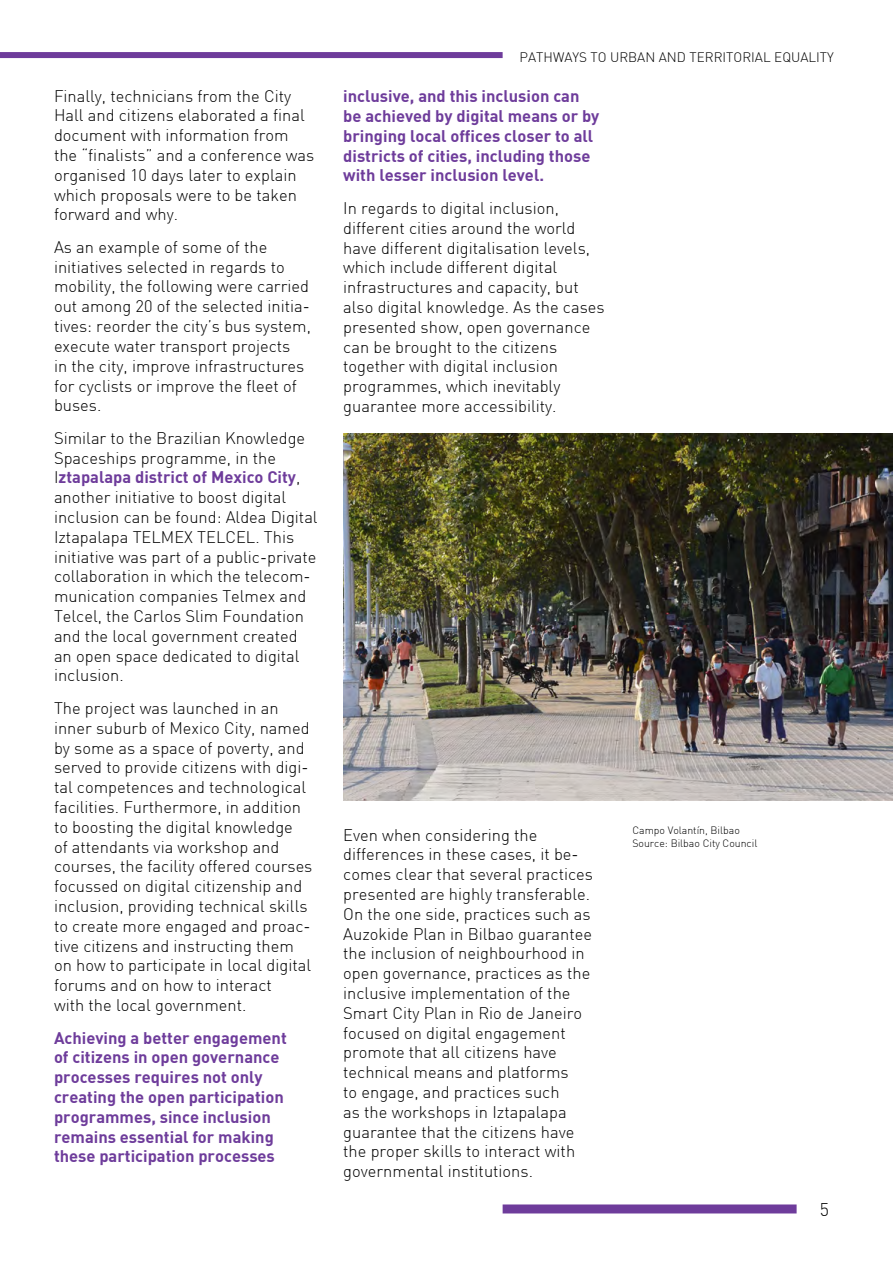
<style>
.page{position:relative;width:893px;height:1263px;background:#fff}
.page>*{position:absolute;margin:0;border:0;box-sizing:border-box;transform-origin:0 0}
.t1{font:300 18px "DIN";color:#000}
.t2{font:300 16.5px/19.8px "DIN";color:#000}
.t3{font:700 16.5px/19.8px "DIN";color:#6e3c9b}
.t4{font:300 13.5px "DIN";color:#000}
.t5{font:300 10.5px/12.6px "DIN";color:#000}
.s1{font-weight:700;color:#6e3c9b}
</style>
<div class="page">
<div style="left:0;top:52px;width:503px;height:6px;background:#6e3c9b"></div>
<div style="left:503px;top:1204px;width:294px;height:9px;background:#6e3c9b"></div>
<img style="left:343px;top:434px;width:550px;height:367px">
<p class="t2" style="left:54px;top:85px;width:262px">Finally, technicians from the City<br>Hall and citizens elaborated a final document with information from the “finalists” and a conference was organised 10 days later to explain which proposals were to be taken forward and why.</p>
<p class="t2" style="left:54px;top:237px;width:258px">As an example of some of the initiatives selected in regards to mobility, the following were carried out among 20 of the selected initia&shy;tives: reorder the city’s bus system, execute water transport projects<br>in the city, improve infrastructures for cyclists or improve the fleet of buses.</p>
<p class="t2" style="left:54px;top:428px;width:265px">Similar to the Brazilian Knowledge Spaceships programme, in the I<span class="s1">ztapalapa district of Mexico City</span>, another initiative to boost digital inclusion can be found: Aldea Digital Iztapalapa TELMEX TELCEL. This initiative was part of a public-private collaboration in which the telecom&shy;munication companies Telmex and Telcel, the Carlos Slim Foundation and the local government created an open space dedicated to digital inclusion.</p>
<p class="t2" style="left:54px;top:698px;width:260px">The project was launched in an inner suburb of Mexico City, named by some as a space of poverty, and served to provide citizens with digi&shy;tal competences and technological facilities. Furthermore, in addition to boosting the digital knowledge<br>of attendants via workshop and courses, the facility offered courses focussed on digital citizenship and inclusion, providing technical skills to create more engaged and proac&shy;tive citizens and instructing them on how to participate in local digital forums and on how to interact<br>with the local government.</p>
<p class="t3" style="left:54px;top:1027px;width:234px">Achieving a better engagement of citizens in open governance processes requires not only creating the open participation programmes, since inclusion remains essential for making these participation processes</p>
<p class="t4" style="left:520px;top:49px;width:316px">PATHWAYS TO URBAN AND TERRITORIAL EQUALITY</p>
<p class="t3" style="left:343px;top:86px;width:258px">inclusive, and this inclusion can be achieved by digital means or by bringing local offices closer to all districts of cities, including those with lesser inclusion level.</p>
<p class="t2" style="left:343px;top:198px;width:263px">In regards to digital inclusion, different cities around the world have different digitalisation levels, which include different digital infrastructures and capacity, but also digital knowledge. As the cases presented show, open governance can be brought to the citizens together with digital inclusion programmes, which inevitably guarantee more accessibility.</p>
<p class="t2" style="left:343px;top:825px;width:251px">Even when considering the differences in these cases, it be&shy;comes clear that several practices presented are highly transferable.<br>On the one side, practices such as<br>Auzokide Plan in Bilbao guarantee the inclusion of neighbourhood in open governance, practices as the inclusive implementation of the<br>Smart City Plan in Rio de Janeiro focused on digital engagement promote that all citizens have technical means and platforms<br>to engage, and practices such<br>as the workshops in Iztapalapa guarantee that the citizens have the proper skills to interact with governmental institutions.</p>
<p class="t5" style="left:632px;top:824px;width:126px">Campo Volantín, Bilbao<br>Source: Bilbao City Council</p>
<p class="t1" style="left:820px;top:1198px;width:11px">5</p>
</div>
